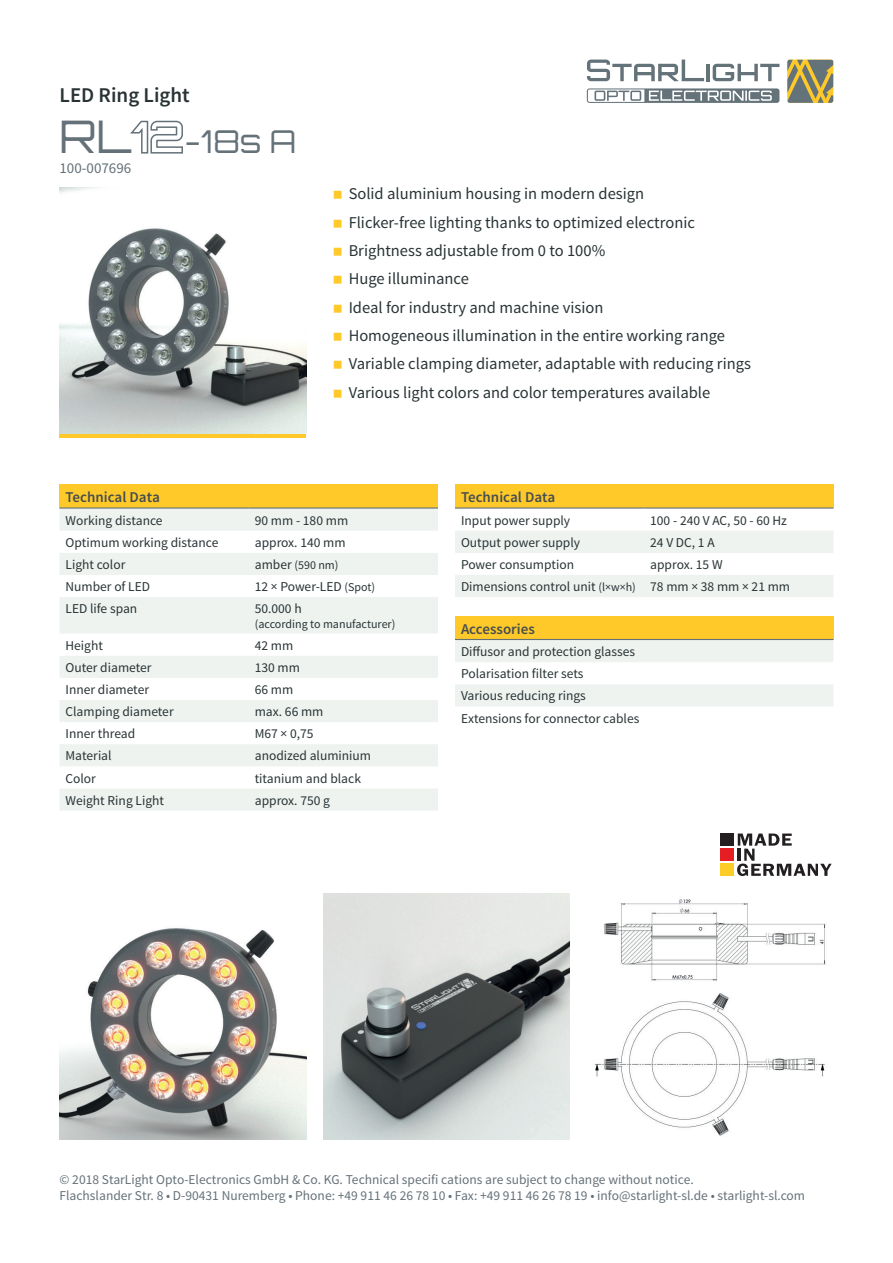
<style>
.page{position:relative;width:893px;height:1263px;background:#fff}
.page>*{position:absolute;margin:0;border:0;box-sizing:border-box;transform-origin:0 0}
.t1{font:31.5px "Orbitron";color:#657178}
.t2{font:600 21px "Source Sans Pro";color:#293335}
.t3{font:16.5px "Source Sans Pro";color:#293335}
.t4{font:600 15px "Source Sans Pro";color:#474e50}
.t5{font:15px "Source Sans Pro";color:#657178}
.t6{font:13.5px/22.2px "Source Sans Pro";color:#293335}
.t7{font:13.5px/16.2px "Source Sans Pro";color:#657178}
.t8{font:12px "Source Sans Pro";color:#293335}
.s1{font-size:45px}
.s2{font-size:39px;color:#fec929}
.s3{font-size:13.5px}
.s4{font-size:12px}
</style>
<div class="page">
<svg style="left:587px;top:60px;width:117px;height:21px"></svg>
<hr style="left:706px;top:64px;width:3px;height:17px;background:#647279">
<svg style="left:713px;top:64px;width:66px;height:17px"></svg>
<svg style="left:587px;top:88px;width:192px;height:15px"></svg>
<svg style="left:787px;top:60px;width:46px;height:43px;background:#9c925c"></svg>
<hr style="left:60px;top:434px;width:246px;height:4px;background:#fec929">
<svg style="left:130px;top:120px;width:53px;height:34px"></svg>
<div style="left:60px;top:485px;width:378px;height:23px;background:#fec929"></div>
<svg style="left:60px;top:509px;width:378px;height:302px;fill:#eef3ef"></svg>
<hr style="left:60px;top:507px;width:189px;height:2px;background:#657178">
<hr style="left:249px;top:507px;width:189px;height:2px;background:#657178">
<div style="left:455px;top:485px;width:378px;height:23px;background:#fec929"></div>
<svg style="left:455px;top:531px;width:378px;height:66px"></svg>
<hr style="left:455px;top:507px;width:189px;height:2px;background:#657178">
<hr style="left:644px;top:507px;width:189px;height:2px;background:#657178">
<div style="left:455px;top:616px;width:378px;height:23px;background:#fec929"></div>
<svg style="left:455px;top:640px;width:378px;height:66px"></svg>
<hr style="left:455px;top:639px;width:302px;height:1px;background:#657178">
<hr style="left:757px;top:639px;width:76px;height:1px;background:#657178">
<svg style="left:737px;top:833px;width:95px;height:43px"></svg>
<div style="left:720px;top:833px;width:14px;height:13px;background:#231f20"></div>
<div style="left:720px;top:849px;width:14px;height:12px;background:#e51e24"></div>
<div style="left:720px;top:864px;width:14px;height:12px;background:#fecc27"></div>
<img style="left:60px;top:187px;width:246px;height:247px">
<img style="left:60px;top:928px;width:246px;height:212px">
<img style="left:323px;top:893px;width:247px;height:247px">
<img style="left:594px;top:899px;width:232px;height:237px">
<h2 class="t2" style="left:60px;top:81px;width:132px">LED Ring Light</h2>
<h1 class="t1" style="left:60px;top:121px;width:238px"><span class="s1">RL</span> -18s A</h1>
<p class="t5" style="left:60px;top:159px;width:73px">100-007696</p>
<p class="t3" style="left:332px;top:184px;width:314px"><span class="s2">■</span> Solid aluminium housing in modern design</p>
<p class="t3" style="left:332px;top:212px;width:365px"><span class="s2">■</span> Flicker-free lighting thanks to optimized electronic</p>
<p class="t3" style="left:332px;top:240px;width:275px"><span class="s2">■</span> Brightness adjustable from 0 to 100%</p>
<p class="t3" style="left:332px;top:269px;width:139px"><span class="s2">■</span> Huge illuminance</p>
<p class="t3" style="left:332px;top:297px;width:273px"><span class="s2">■</span> Ideal for industry and machine vision</p>
<p class="t3" style="left:332px;top:325px;width:395px"><span class="s2">■</span> Homogeneous illumination in the entire working range</p>
<p class="t3" style="left:332px;top:354px;width:421px"><span class="s2">■</span> Variable clamping diameter, adaptable with reducing rings</p>
<p class="t3" style="left:332px;top:382px;width:380px"><span class="s2">■</span> Various light colors and color temperatures available</p>
<p class="t4" style="left:66px;top:488px;width:96px">Technical Data</p>
<p class="t6" style="left:66px;top:509px;width:99px">Working distance</p>
<p class="t6" style="left:255px;top:509px;width:95px">90 mm - 180 mm</p>
<p class="t6" style="left:66px;top:531px;width:154px">Optimum working distance</p>
<p class="t6" style="left:255px;top:531px;width:92px">approx. 140 mm</p>
<p class="t6" style="left:66px;top:554px;width:61px">Light color</p>
<p class="t8" style="left:255px;top:557px;width:85px"><span class="s3">amber</span> (590 nm)</p>
<p class="t6" style="left:66px;top:576px;width:86px">Number of LED</p>
<p class="t6" style="left:255px;top:576px;width:122px">12 × Power-LED <span class="s4">(Spot)</span></p>
<p class="t6" style="left:66px;top:598px;width:73px">LED life span</p>
<p class="t6" style="left:255px;top:598px;width:48px">50.000 h</p>
<p class="t8" style="left:255px;top:616px;width:142px">(according to manufacturer)</p>
<p class="t6" style="left:66px;top:634px;width:39px">Height</p>
<p class="t6" style="left:255px;top:634px;width:40px">42 mm</p>
<p class="t6" style="left:66px;top:656px;width:88px">Outer diameter</p>
<p class="t6" style="left:255px;top:656px;width:47px">130 mm</p>
<p class="t6" style="left:66px;top:679px;width:85px">Inner diameter</p>
<p class="t6" style="left:255px;top:679px;width:40px">66 mm</p>
<p class="t6" style="left:66px;top:701px;width:110px">Clamping diameter</p>
<p class="t6" style="left:255px;top:701px;width:70px">max. 66 mm</p>
<p class="t6" style="left:66px;top:723px;width:71px">Inner thread</p>
<p class="t6" style="left:255px;top:723px;width:60px">M67 × 0,75</p>
<p class="t6" style="left:66px;top:745px;width:48px">Material</p>
<p class="t6" style="left:255px;top:745px;width:118px">anodized aluminium</p>
<p class="t6" style="left:66px;top:767px;width:32px">Color</p>
<p class="t6" style="left:255px;top:767px;width:108px">titanium and black</p>
<p class="t6" style="left:66px;top:789px;width:100px">Weight Ring Light</p>
<p class="t6" style="left:255px;top:789px;width:77px">approx. 750 g</p>
<p class="t4" style="left:461px;top:488px;width:96px">Technical Data</p>
<p class="t6" style="left:461px;top:509px;width:111px">Input power supply</p>
<p class="t6" style="left:650px;top:509px;width:138px">100 - 240 V AC, 50 - 60 Hz</p>
<p class="t6" style="left:461px;top:531px;width:121px">Output power supply</p>
<p class="t6" style="left:650px;top:531px;width:66px">24 V DC, 1 A</p>
<p class="t6" style="left:461px;top:554px;width:115px">Power consumption</p>
<p class="t6" style="left:461px;top:554px;width:331px;text-indent:189px">approx. 15 W<br>Dimensions control unit <span class="s4">(l×w×h)</span> 78 mm × 38 mm × 21 mm</p>
<p class="t4" style="left:461px;top:619px;width:75px">Accessories</p>
<p class="t6" style="left:461px;top:641px;width:180px">Diffusor and protection glasses<br>Polarisation filter sets<br>Various reducing rings<br>Extensions for connector cables</p>
<p class="t7" style="left:60px;top:1171px;width:747px">© 2018 StarLight Opto-Electronics GmbH &amp; Co. KG. Technical specifi cations are subject to change without notice.<br>Flachslander Str. 8 • D-90431 Nuremberg • Phone: +49 911 46 26 78 10 • Fax: +49 911 46 26 78 19 • info@starlight-sl.de • starlight-sl.com</p>
</div>
